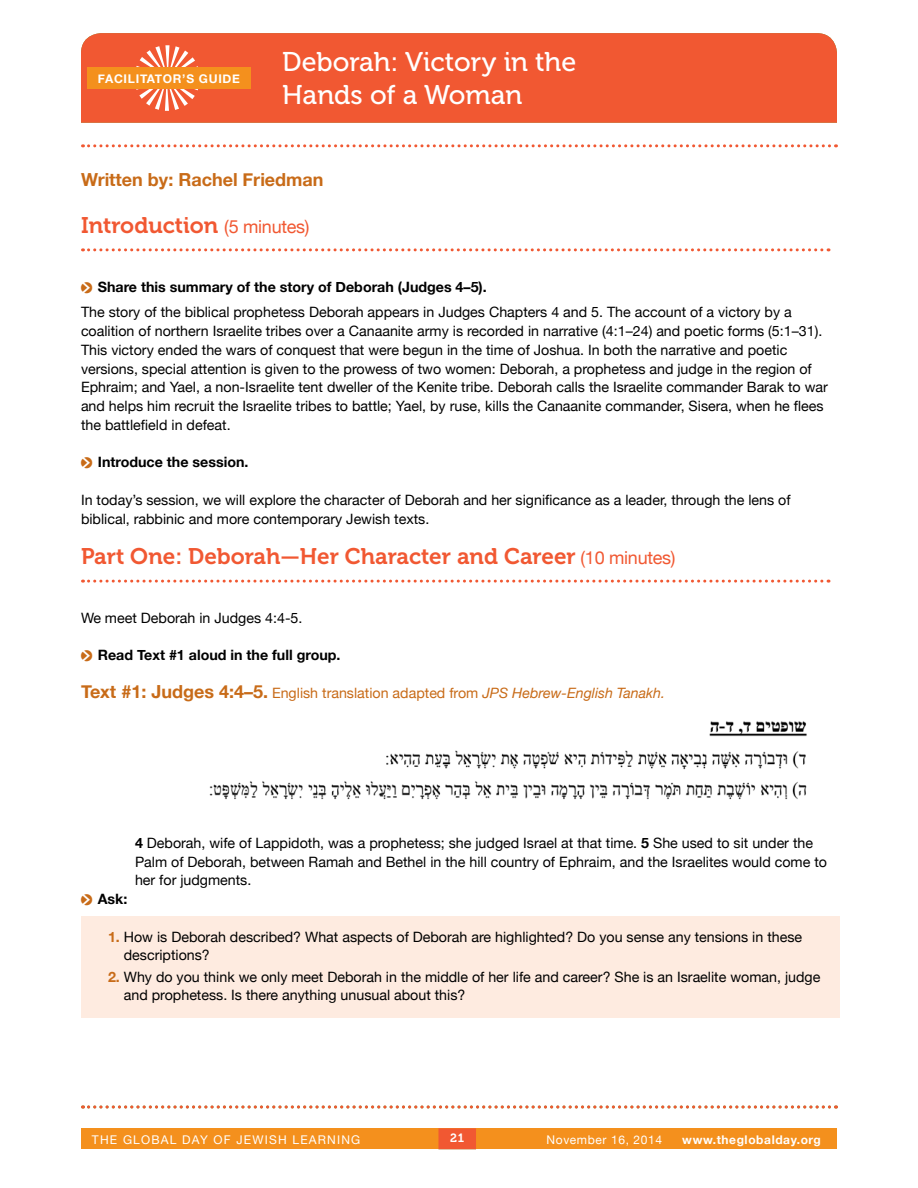
<style>
.page{position:relative;width:918px;height:1188px;background:#fff}
.page>*{position:absolute;margin:0;border:0;box-sizing:border-box;transform-origin:0 0}
.t1{font:27px/32.4px "Museo 500";color:#fff}
.t2{font:22.5px "Museo 700";color:#f15832}
.t3{font:700 18px "Helvetica Neue";color:#c86b18}
.t4{font:14.25px/18.8px "Helvetica Neue";color:#000}
.t5{font:14.25px "Helvetica Neue";color:#c86b18}
.t6{font:700 14.25px "Helvetica Neue";color:#000}
.t7{font:12px "Helvetica Neue";letter-spacing:.05em;color:#fff}
.t8{font:700 12px "Helvetica Neue";letter-spacing:.05em;color:#fff}
.t9{font:12px "Museo 700";color:#fff}
.s1{font-family:"Helvetica Neue";font-size:18px}
.s2{font-family:"Pointers";color:#c86b18}
.s3{font-weight:700}
.s4{font-family:"Pointers";font-weight:400;color:#c86b18}
.s5{font-weight:700;font-size:18px}
.s6{font-style:italic}
.s7{font-weight:700;color:#c86b18}
</style>
<div class="page">
<div style="left:81px;top:916px;width:758px;height:101px;background:#feebe0"></div>
<div style="left:81px;top:33px;width:756px;height:90px;background:#f15832"></div>
<svg style="left:89px;top:144px;width:748px;height:3px"></svg>
<svg style="left:89px;top:248px;width:740px;height:3px"></svg>
<svg style="left:89px;top:580px;width:740px;height:3px"></svg>
<img style="left:209px;top:721px;width:598px;height:79px">
<svg style="left:129px;top:39px;width:77px;height:77px;background:#f37556"></svg>
<div style="left:87px;top:67px;width:164px;height:22px;background:#f4901d"></div>
<svg style="left:89px;top:1106px;width:748px;height:2px"></svg>
<div style="left:81px;top:1128px;width:756px;height:21px;background:#f4901d"></div>
<svg style="left:438px;top:1128px;width:38px;height:21px"></svg>
<p class="t8" style="left:98px;top:69px;width:51px">facilitat</p>
<p class="t8" style="left:163px;top:69px;width:79px">or’s guide</p>
<h1 class="t1" style="left:282px;top:46px;width:296px">Deborah: Victory in the<br>Hands of a Woman</h1>
<p class="t3" style="left:81px;top:165px;width:244px">Written by: Rachel Friedman</p>
<h2 class="t2" style="left:81px;top:212px;width:230px">Introduction <span class="s1">(5 minutes)</span></h2>
<p class="t4" style="left:81px;top:275px;width:712px;line-height:25.5px"><span class="s2">O</span> <span class="s3">Share this summary of the story of Deborah (Judges 4–5).<br></span>The story of the biblical prophetess Deborah appears in Judges Chapters 4 and 5. The account of a victory by a</p>
<p class="t4" style="left:81px;top:322px;width:748px">coalition of northern Israelite tribes over a Canaanite army is recorded in narrative (4:1–24) and poetic forms (5:1–31).<br>This victory ended the wars of conquest that were begun in the time of Joshua. In both the narrative and poetic versions, special attention is given to the prowess of two women: Deborah, a prophetess and judge in the region of Ephraim; and Yael, a non-Israelite tent dweller of the Kenite tribe. Deborah calls the Israelite commander Barak to war and helps him recruit the Israelite tribes to battle; Yael, by ruse, kills the Canaanite commander, Sisera, when he flees the battlefield in defeat.</p>
<p class="t6" style="left:81px;top:451px;width:169px"><span class="s4">O</span> Introduce the session.</p>
<p class="t4" style="left:81px;top:491px;width:711px">In today’s session, we will explore the character of Deborah and her significance as a leader, through the lens of biblical, rabbinic and more contemporary Jewish texts.</p>
<h2 class="t2" style="left:81px;top:544px;width:596px">Part One: Deborah—Her Character and Career <span class="s1">(10 minutes)</span></h2>
<p class="t4" style="left:81px;top:609px;width:223px">We meet Deborah in Judges 4:4-5.</p>
<p class="t6" style="left:81px;top:644px;width:261px"><span class="s4">O</span> Read Text #1 aloud in the full group.</p>
<p class="t5" style="left:81px;top:683px;width:586px"><span class="s5">Text #1: Judges 4:4–5.</span> English translation adapted from <span class="s6">JPS Hebrew-English Tanakh.</span></p>
<p class="t4" style="left:135px;top:834px;width:694px"><span class="s3">4</span> Deborah, wife of Lappidoth, was a prophetess; she judged Israel at that time. <span class="s3">5</span> She used to sit under the<br>Palm of Deborah, between Ramah and Bethel in the hill country of Ephraim, and the Israelites would come to her for judgments.</p>
<p class="t6" style="left:81px;top:888px;width:48px"><span class="s4">O</span> Ask:</p>
<p class="t4" style="left:124px;top:928px;width:680px;text-indent:-16px"><span class="s7">1.</span> How is Deborah described? What aspects of Deborah are highlighted? Do you sense any tensions in these descriptions?</p>
<p class="t4" style="left:124px;top:968px;width:698px;text-indent:-16px"><span class="s7">2.</span> Why do you think we only meet Deborah in the middle of her life and career? She is an Israelite woman, judge and prophetess. Is there anything unusual about this?</p>
<p class="t9" style="left:450px;top:1131px;width:15px">21</p>
<p class="t8" style="left:682px;top:1130px;width:140px">www.theglobalday.org</p>
<p class="t7" style="left:92px;top:1131px;width:17px">The</p>
<p class="t7" style="left:123px;top:1131px;width:20px">Global</p>
<p class="t7" style="left:182px;top:1131px;width:71px">Day of Jewish</p>
<p class="t7" style="left:292px;top:1131px;width:18px">Learning</p>
<p class="t7" style="left:547px;top:1131px;width:117px">November 16, 2014</p>
<p class="t7" style="left:133px;top:1131px;width:4px">l</p>
<p class="t7" style="left:300px;top:1131px;width:10px">n</p>
<p class="t7" style="left:618px;top:1131px;width:8px">7</p>
<p class="t7" style="left:655px;top:1131px;width:8px">3</p>
<p class="t8" style="left:801px;top:1130px;width:28px">com</p>
</div>
